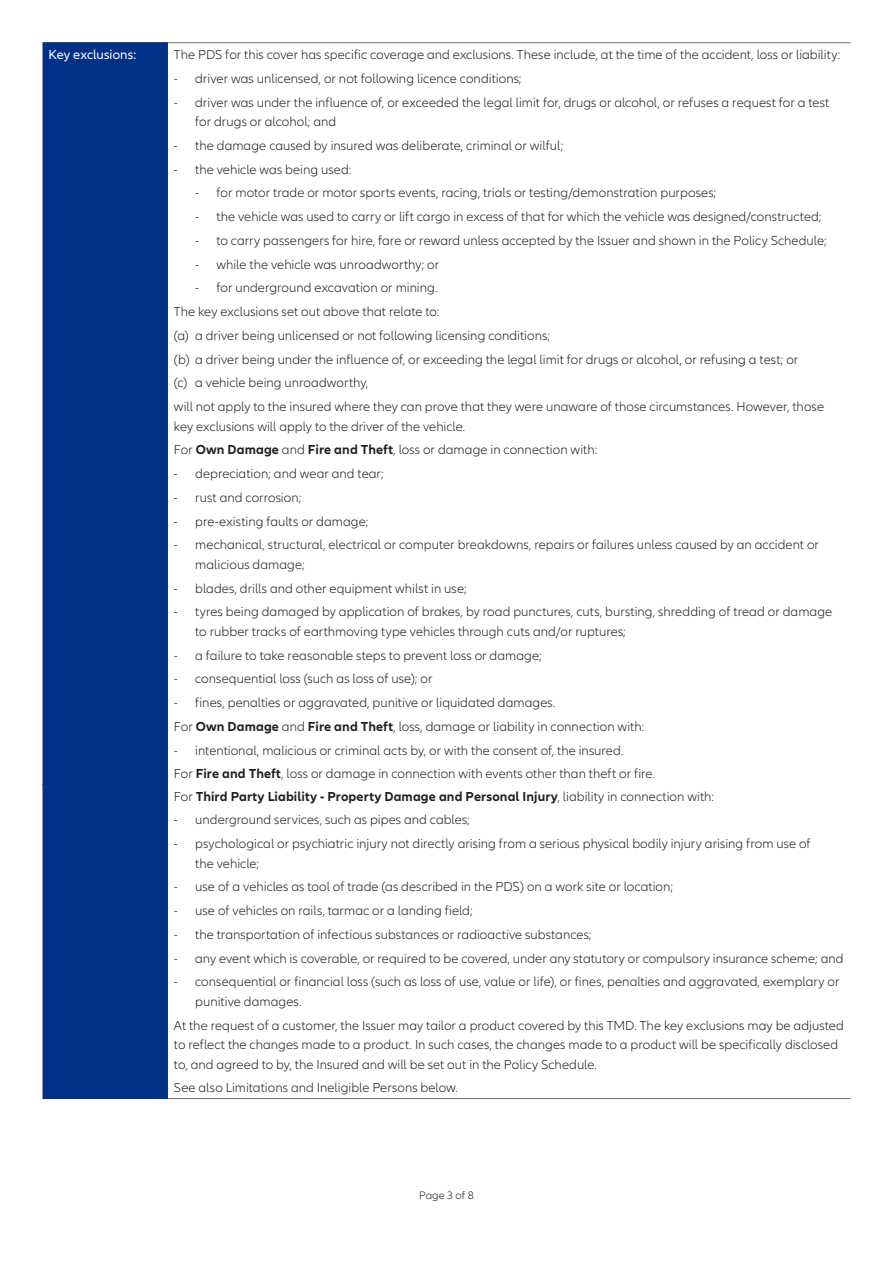
<style>
.page{position:relative;width:893px;height:1263px;background:#fff}
.page>*{position:absolute;margin:0;border:0;box-sizing:border-box;transform-origin:0 0}
.t1{font:300 13.5px/23.7px "Allianz Neo";letter-spacing:.005em;color:#231f20}
.t2{font:700 13.5px "Allianz Neo";letter-spacing:.01em;color:#231f20}
.t3{font:13.5px "Allianz Neo";letter-spacing:.005em;color:#fff}
.t4{font:300 11.25px "Allianz Neo";color:#231f20}
.s1{font-weight:700}
.s2{font-weight:300}
</style>
<div class="page">
<div style="left:43px;top:43px;width:125px;height:1055px;background:#003186"></div>
<hr style="left:168px;top:42px;width:682px;height:1px;background:#6c6d70">
<hr style="left:43px;top:784px;width:125px;height:1px;background:#003186">
<hr style="left:43px;top:1098px;width:125px;height:1px;background:#003186">
<hr style="left:43px;top:42px;width:125px;height:1px;background:#003186">
<hr style="left:168px;top:1098px;width:682px;height:1px;background:#6c6d70">
<p class="t3" style="left:49px;top:47px;width:89px">Key exclusions:</p>
<p class="t1" style="left:174px;top:43px;width:668px">The PDS for this cover has specific coverage and exclusions. These include, at the time of the accident, loss or liability:</p>
<p class="t1" style="left:174px;top:67px;width:349px">- driver was unlicensed, or not following licence conditions;</p>
<p class="t1" style="left:195px;top:93px;width:636px;line-height:19.5px;text-indent:-21px">- driver was under the influence of, or exceeded the legal limit for, drugs or alcohol, or refuses a request for a test for drugs or alcohol; and</p>
<p class="t1" style="left:174px;top:134px;width:391px">- the damage caused by insured was deliberate, criminal or wilful;</p>
<p class="t1" style="left:174px;top:158px;width:179px">- the vehicle was being used:</p>
<p class="t1" style="left:195px;top:181px;width:522px">- for motor trade or motor sports events, racing, trials or testing/demonstration purposes;</p>
<p class="t1" style="left:195px;top:205px;width:628px">- the vehicle was used to carry or lift cargo in excess of that for which the vehicle was designed/constructed;</p>
<p class="t1" style="left:195px;top:229px;width:633px">- to carry passengers for hire, fare or reward unless accepted by the Issuer and shown in the Policy Schedule;</p>
<p class="t1" style="left:195px;top:253px;width:246px">- while the vehicle was unroadworthy; or</p>
<p class="t1" style="left:174px;top:276px;width:652px;text-indent:21px">- for underground excavation or mining.<br>The key exclusions set out above that relate to:<br>(a) a driver being unlicensed or not following licensing conditions;<br>(b) a driver being under the influence of, or exceeding the legal limit for drugs or alcohol, or refusing a test; or<br>(c) a vehicle being unroadworthy,<br>will not apply to the insured where they can prove that they were unaware of those circumstances. However, those</p>
<p class="t1" style="left:174px;top:415px;width:425px">key exclusions will apply to the driver of the vehicle.<br>For <span class="s1">Own Damage</span> and <span class="s1">Fire and Theft</span>, loss or damage in connection with:</p>
<p class="t1" style="left:174px;top:462px;width:211px">- depreciation; and wear and tear;</p>
<p class="t1" style="left:174px;top:486px;width:129px">- rust and corrosion;</p>
<p class="t1" style="left:174px;top:509px;width:196px">- pre-existing faults or damage;</p>
<p class="t1" style="left:195px;top:535px;width:625px;line-height:19.5px;text-indent:-21px">- mechanical, structural, electrical or computer breakdowns, repairs or failures unless caused by an accident or malicious damage;</p>
<p class="t1" style="left:174px;top:576px;width:294px">- blades, drills and other equipment whilst in use;</p>
<p class="t1" style="left:195px;top:602px;width:639px;line-height:19.5px;text-indent:-21px">- tyres being damaged by application of brakes, by road punctures, cuts, bursting, shredding of tread or damage to rubber tracks of earthmoving type vehicles through cuts and/or ruptures;</p>
<p class="t1" style="left:174px;top:643px;width:369px">- a failure to take reasonable steps to prevent loss or damage;</p>
<p class="t1" style="left:174px;top:667px;width:260px">- consequential loss (such as loss of use); or</p>
<p class="t1" style="left:174px;top:691px;width:472px">- fines, penalties or aggravated, punitive or liquidated damages.<br>For <span class="s1">Own Damage</span> and <span class="s1">Fire and Theft</span>, loss, damage or liability in connection with:</p>
<p class="t1" style="left:174px;top:738px;width:483px">- intentional, malicious or criminal acts by, or with the consent of, the insured.<br>For <span class="s1">Fire and Theft</span>, loss or damage in connection with events other than theft or fire.</p>
<p class="t2" style="left:174px;top:788px;width:542px"><span class="s2">For</span> Third Party Liability - Property Damage and Personal Injury<span class="s2">, liability in connection with:</span></p>
<p class="t1" style="left:174px;top:808px;width:297px">- underground services, such as pipes and cables;</p>
<p class="t1" style="left:195px;top:834px;width:617px;line-height:19.5px;text-indent:-21px">- psychological or psychiatric injury not directly arising from a serious physical bodily injury arising from use of the vehicle;</p>
<p class="t1" style="left:174px;top:875px;width:501px">- use of a vehicles as tool of trade (as described in the PDS) on a work site or location;</p>
<p class="t1" style="left:174px;top:899px;width:300px">- use of vehicles on rails, tarmac or a landing field;</p>
<p class="t1" style="left:174px;top:923px;width:419px">- the transportation of infectious substances or radioactive substances;</p>
<p class="t1" style="left:174px;top:946px;width:671px">- any event which is coverable, or required to be covered, under any statutory or compulsory insurance scheme; and</p>
<p class="t1" style="left:195px;top:972px;width:646px;line-height:19.5px;text-indent:-21px">- consequential or financial loss (such as loss of use, value or life), or fines, penalties and aggravated, exemplary or punitive damages.</p>
<p class="t1" style="left:174px;top:1016px;width:671px;line-height:19.5px">At the request of a customer, the Issuer may tailor a product covered by this TMD. The key exclusions may be adjusted to reflect the changes made to a product. In such cases, the changes made to a product will be specifically disclosed to, and agreed to by, the Insured and will be set out in the Policy Schedule.</p>
<p class="t1" style="left:174px;top:1076px;width:286px">See also Limitations and Ineligible Persons below.</p>
<p class="t4" style="left:419px;top:1189px;width:56px">Page 3 of 8</p>
</div>
